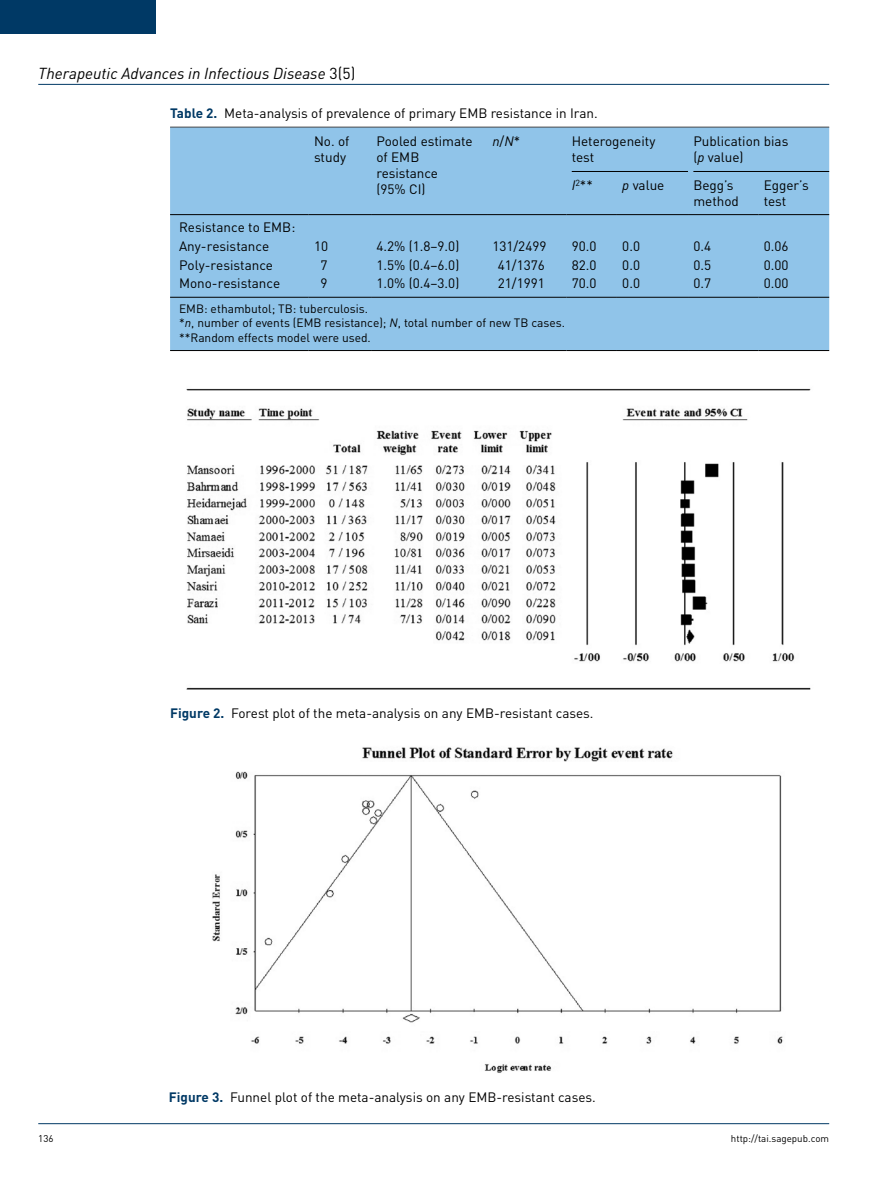
<style>
.page{position:relative;width:893px;height:1191px;background:#fff}
.page>*{position:absolute;margin:0;border:0;box-sizing:border-box;transform-origin:0 0}
.t1{font:italic 15.75px "DIN";color:#000}
.t2{font:13.5px/15.8px "DIN";color:#000}
.t3{font:italic 13.5px "DIN";color:#000}
.t4{font:12px/14.2px "DIN";color:#000}
.t5{font:9.75px "DIN";color:#000}
.s1{font-style:normal}
.s2{font-weight:700;color:#003965}
.s3{font-style:italic}
</style>
<div class="page">
<hr style="left:38px;top:84px;width:791px;height:1px;background:#003965">
<hr style="left:38px;top:1123px;width:791px;height:1px;background:#003965">
<div style="left:0;top:0;width:155px;height:34px;background:#003965"></div>
<hr style="left:170px;top:127px;width:659px;height:1px;background:#000">
<div style="left:170px;top:128px;width:659px;height:222px;background:#90c4e9"></div>
<hr style="left:170px;top:214px;width:139px;height:1px;background:#000">
<hr style="left:309px;top:214px;width:62px;height:1px;background:#000">
<hr style="left:487px;top:214px;width:79px;height:1px;background:#000">
<hr style="left:566px;top:214px;width:51px;height:1px;background:#000">
<hr style="left:617px;top:214px;width:71px;height:1px;background:#000">
<hr style="left:688px;top:214px;width:70px;height:1px;background:#000">
<hr style="left:758px;top:214px;width:71px;height:1px;background:#000">
<hr style="left:371px;top:214px;width:116px;height:1px;background:#000">
<hr style="left:170px;top:297px;width:139px;height:1px;background:#000">
<hr style="left:309px;top:297px;width:62px;height:1px;background:#000">
<hr style="left:371px;top:297px;width:116px;height:1px;background:#000">
<hr style="left:487px;top:297px;width:79px;height:1px;background:#000">
<hr style="left:566px;top:297px;width:51px;height:1px;background:#000">
<hr style="left:617px;top:297px;width:71px;height:1px;background:#000">
<hr style="left:688px;top:297px;width:70px;height:1px;background:#000">
<hr style="left:758px;top:297px;width:71px;height:1px;background:#000">
<hr style="left:170px;top:350px;width:139px;height:1px;background:#000">
<hr style="left:309px;top:350px;width:62px;height:1px;background:#000">
<hr style="left:371px;top:350px;width:116px;height:1px;background:#000">
<hr style="left:487px;top:350px;width:79px;height:1px;background:#000">
<hr style="left:566px;top:350px;width:51px;height:1px;background:#000">
<hr style="left:617px;top:350px;width:71px;height:1px;background:#000">
<hr style="left:688px;top:350px;width:70px;height:1px;background:#000">
<hr style="left:758px;top:350px;width:71px;height:1px;background:#000">
<hr style="left:572px;top:171px;width:116px;height:1px;background:#000">
<hr style="left:693px;top:171px;width:136px;height:1px;background:#000">
<img style="left:186px;top:388px;width:625px;height:302px">
<img style="left:212px;top:747px;width:571px;height:326px">
<p class="t1" style="left:38px;top:63px;width:319px">Therapeutic Advances in Infectious Disease <span class="s1">3(5)</span></p>
<p class="t2" style="left:314px;top:98px;width:285px;line-height:28.5px;text-indent:-144px"><span class="s2">Table 2.</span> Meta-analysis of prevalence of primary EMB resistance in Iran.<br>No. of</p>
<p class="t2" style="left:314px;top:149px;width:34px">study</p>
<p class="t2" style="left:376px;top:133px;width:98px">Pooled estimate of EMB resistance<br>(95% CI)</p>
<p class="t3" style="left:492px;top:133px;width:29px">n<span class="s1">/</span>N<span class="s1">*</span></p>
<p class="t2" style="left:572px;top:133px;width:85px">Heterogeneity test</p>
<p class="t2" style="left:693px;top:133px;width:96px">Publication bias (<span class="s3">p</span> value)</p>
<p class="t2" style="left:572px;top:177px;width:22px"><span class="s3">I</span><sup>2</sup>**</p>
<p class="t2" style="left:622px;top:177px;width:44px"><span class="s3">p</span> value</p>
<p class="t2" style="left:693px;top:177px;width:47px">Begg’s method</p>
<p class="t2" style="left:764px;top:177px;width:47px">Egger’s test</p>
<p class="t2" style="left:179px;top:218px;width:118px;line-height:18.8px">Resistance to EMB:<br>Any-resistance</p>
<p class="t2" style="left:314px;top:238px;width:16px">10</p>
<p class="t2" style="left:376px;top:238px;width:84px">4.2% (1.8–9.0)</p>
<p class="t2" style="left:492px;top:238px;width:56px">131/2499</p>
<p class="t2" style="left:572px;top:238px;width:26px">90.0</p>
<p class="t2" style="left:622px;top:238px;width:19px">0.0</p>
<p class="t2" style="left:693px;top:238px;width:19px">0.4</p>
<p class="t2" style="left:764px;top:238px;width:26px">0.06</p>
<p class="t2" style="left:179px;top:257px;width:96px">Poly-resistance</p>
<p class="t2" style="left:321px;top:257px;width:9px">7</p>
<p class="t2" style="left:376px;top:257px;width:84px">1.5% (0.4–6.0)</p>
<p class="t2" style="left:498px;top:257px;width:49px">41/1376</p>
<p class="t2" style="left:572px;top:257px;width:26px">82.0</p>
<p class="t2" style="left:622px;top:257px;width:19px">0.0</p>
<p class="t2" style="left:693px;top:257px;width:19px">0.5</p>
<p class="t2" style="left:764px;top:257px;width:26px">0.00</p>
<p class="t2" style="left:179px;top:275px;width:103px">Mono-resistance</p>
<p class="t2" style="left:321px;top:275px;width:9px">9</p>
<p class="t2" style="left:376px;top:275px;width:84px">1.0% (0.4–3.0)</p>
<p class="t2" style="left:498px;top:275px;width:49px">21/1991</p>
<p class="t2" style="left:572px;top:275px;width:26px">70.0</p>
<p class="t2" style="left:622px;top:275px;width:19px">0.0</p>
<p class="t2" style="left:693px;top:275px;width:19px">0.7</p>
<p class="t2" style="left:764px;top:275px;width:26px">0.00</p>
<p class="t4" style="left:179px;top:301px;width:387px">EMB: ethambutol; TB: tuberculosis.<br>*<span class="s3">n</span>, number of events (EMB resistance); <span class="s3">N</span>, total number of new TB cases. **Random effects model were used.</p>
<p class="t2" style="left:170px;top:705px;width:425px"><span class="s2">Figure 2.</span> Forest plot of the meta-analysis on any EMB-resistant cases.</p>
<p class="t2" style="left:169px;top:1089px;width:428px"><span class="s2">Figure 3.</span> Funnel plot of the meta-analysis on any EMB-resistant cases.</p>
<p class="t5" style="left:38px;top:1132px;width:17px">136</p>
<p class="t5" style="left:731px;top:1132px;width:100px">http://tai.sagepub.com</p>
</div>
